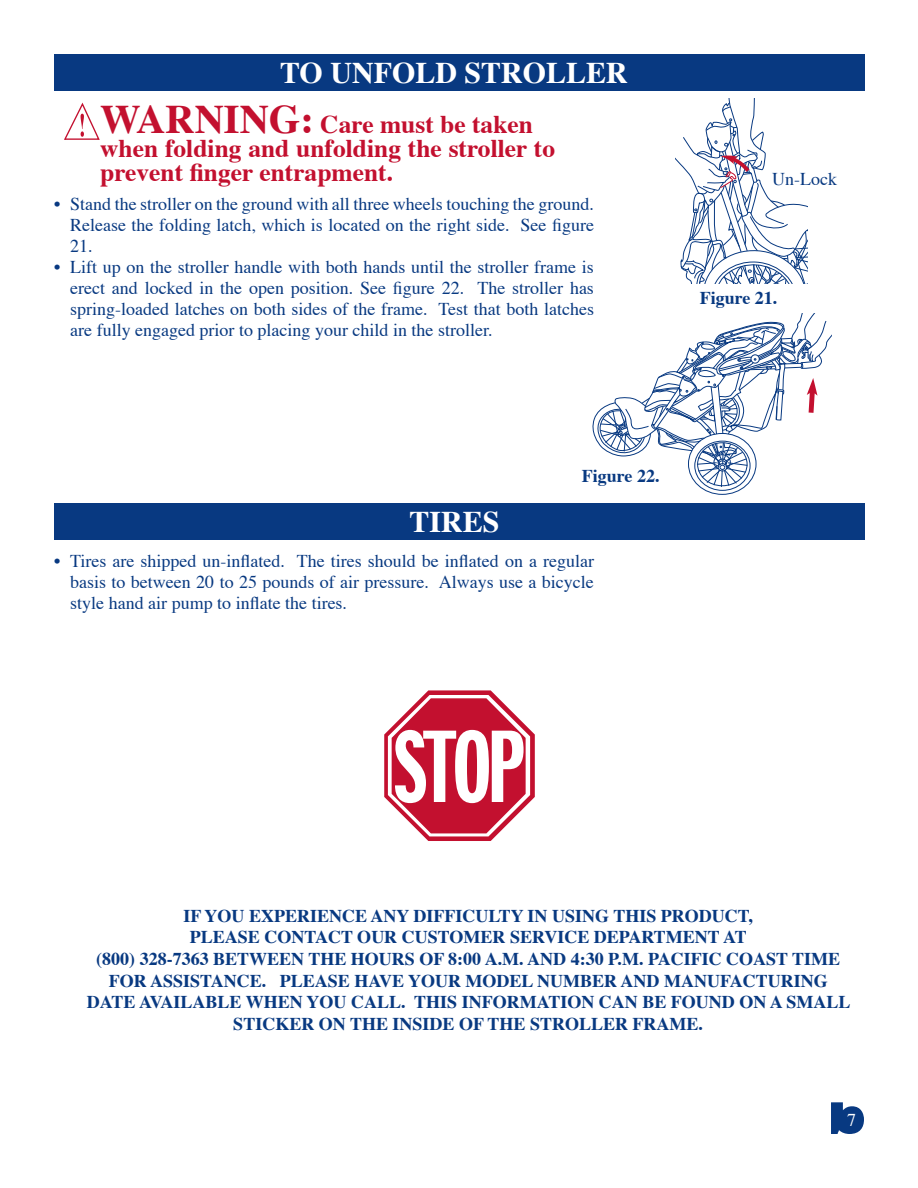
<style>
.page{position:relative;width:918px;height:1188px;background:#fff}
.page>*{position:absolute;margin:0;border:0;box-sizing:border-box;transform-origin:0 0}
.t1{font:86.55px "Techno";color:#fff;scale:.8 1}
.t2{font:700 30px "Times";color:#fff}
.t3{font:700 25.5px/24px "Times";color:#c3102f}
.t4{font:18px/21px "Times";color:#083981;text-align:justify}
.t5{font:700 18px/21.6px "Times";color:#083981;text-align:center}
.t6{font:18px "Times";color:#fff}
.s1{font-size:40.5px}
</style>
<div class="page">
<svg style="left:675px;top:99px;width:133px;height:185px"></svg>
<div style="left:772px;top:171px;width:72px;height:18px;background:#fff"></div>
<svg style="left:831px;top:1102px;width:33px;height:32px"></svg>
<svg style="left:593px;top:314px;width:239px;height:174px"></svg>
<div style="left:54px;top:54px;width:810px;height:37px;background:#083981"></div>
<div style="left:54px;top:503px;width:810px;height:37px;background:#083981"></div>
<svg style="left:384px;top:690px;width:151px;height:151px"></svg>
<svg style="left:64px;top:103px;width:36px;height:37px"></svg>
<h2 class="t2" style="left:280px;top:53px;width:349px">TO UNFOLD STROLLER</h2>
<h3 class="t3" style="left:100px;top:113px;width:456px"><span class="s1">WARNING:</span> Care must be taken when folding and unfolding the stroller to prevent finger entrapment.</h3>
<p class="t4" style="left:70px;top:194px;width:525px;text-indent:-16px">• Stand the stroller on the ground with all three wheels touching the ground.<br>Release the folding latch, which is located on the right side. See figure 21.</p>
<p class="t4" style="left:70px;top:257px;width:525px;text-indent:-16px">• Lift up on the stroller handle with both hands until the stroller frame is erect and locked in the open position. See figure 22. The stroller has spring-loaded latches on both sides of the frame. Test that both latches are fully engaged prior to placing your child in the stroller.</p>
<p class="t4" style="left:772px;top:169px;width:66px">Un-Lock</p>
<p class="t5" style="left:700px;top:288px;width:79px">Figure 21.</p>
<h2 class="t2" style="left:410px;top:502px;width:92px">TIRES</h2>
<p class="t5" style="left:582px;top:466px;width:79px">Figure 22.</p>
<p class="t4" style="left:70px;top:551px;width:525px;text-indent:-16px">• Tires are shipped un-inflated. The tires should be inflated on a regular basis to between 20 to 25 pounds of air pressure. Always use a bicycle style hand air pump to inflate the tires.</p>
<h1 class="t1" style="left:394px;top:708px;width:166px">STOP</h1>
<p class="t5" style="left:87px;top:906px;width:765px">IF YOU EXPERIENCE ANY DIFFICULTY IN USING THIS PRODUCT,<br>PLEASE CONTACT OUR CUSTOMER SERVICE DEPARTMENT AT<br>(800) 328-7363 BETWEEN THE HOURS OF 8:00 A.M. AND 4:30 P.M. PACIFIC COAST TIME FOR ASSISTANCE. PLEASE HAVE YOUR MODEL NUMBER AND MANUFACTURING DATE AVAILABLE WHEN YOU CALL. THIS INFORMATION CAN BE FOUND ON A SMALL STICKER ON THE INSIDE OF THE STROLLER FRAME.</p>
<p class="t6" style="left:847px;top:1109px;width:10px">7</p>
</div>
